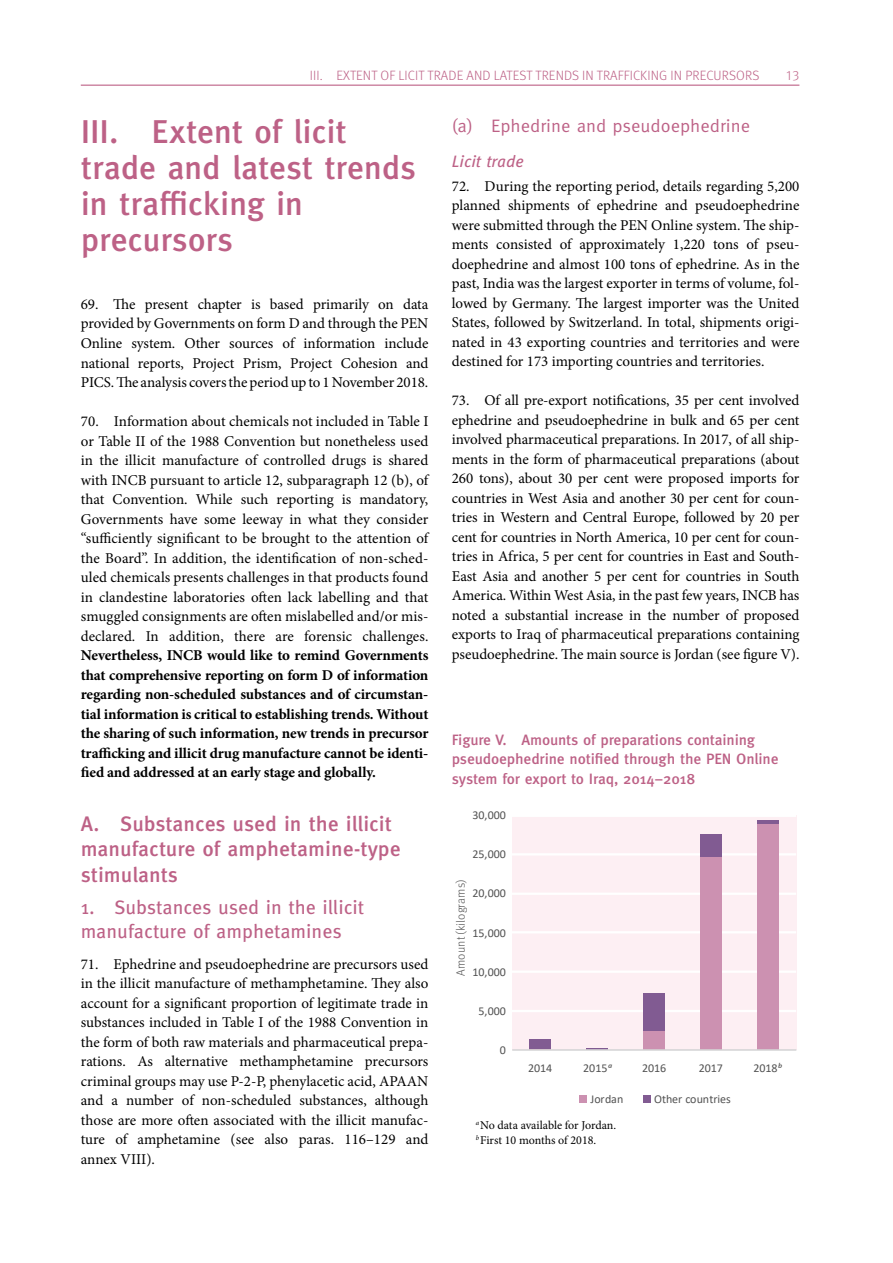
<style>
.page{position:relative;width:893px;height:1263px;background:#fff}
.page>*{position:absolute;margin:0;border:0;box-sizing:border-box;transform-origin:0 0}
.t1{font:500 33px/36px "Meta OT";letter-spacing:-.01em;color:#bd6186}
.t2{font:500 21px/25.5px "Meta OT";color:#bd6186}
.t3{font:19.5px/24px "Meta OT";color:#bd6186}
.t4{font:18px "Meta OT Norm";color:#bd6186}
.t5{font:italic 16.5px "Meta OT";color:#bd6186}
.t6{font:15px/19.5px "Minion Pro";letter-spacing:-.005em;color:#000;text-align:justify}
.t7{font:700 15px/19.5px "Minion Pro";letter-spacing:-.01em;color:#000;text-align:justify}
.t8{font:500 15px/19.5px "Meta OT";letter-spacing:-.01em;color:#bd6186}
.t9{font:300 13.5px "Meta OT";letter-spacing:.01em;color:#bd6186}
.t10{font:12px "Calibri";letter-spacing:-.005em;color:#525252}
.t11{font:12px/15px "Minion Pro";letter-spacing:-.005em;color:#000}
.t12{font:300 12px "Meta OT";letter-spacing:.02em;color:#525252}
.s1{font-style:italic}
</style>
<div class="page">
<hr style="left:81px;top:85px;width:718px;height:1px;background:#bd6186">
<div style="left:512px;top:815px;width:284px;height:235px;background:#fdeff3"></div>
<hr style="left:512px;top:815px;width:284px;height:2px;background:#fff">
<hr style="left:512px;top:853px;width:284px;height:2px;background:#fff">
<hr style="left:512px;top:892px;width:284px;height:3px;background:#fff">
<hr style="left:512px;top:931px;width:284px;height:2px;background:#fff">
<hr style="left:512px;top:970px;width:284px;height:3px;background:#fff">
<hr style="left:512px;top:1010px;width:284px;height:2px;background:#fff">
<hr style="left:530px;top:1048px;width:21px;height:2px;background:#cc91b1">
<div style="left:644px;top:1031px;width:21px;height:19px;background:#cc91b1"></div>
<div style="left:700px;top:857px;width:22px;height:193px;background:#cc91b1"></div>
<div style="left:757px;top:824px;width:21px;height:226px;background:#cc91b1"></div>
<div style="left:530px;top:1039px;width:21px;height:9px;background:#815b92"></div>
<hr style="left:586px;top:1048px;width:22px;height:2px;background:#815b92">
<div style="left:644px;top:994px;width:21px;height:37px;background:#815b92"></div>
<div style="left:700px;top:835px;width:22px;height:22px;background:#815b92"></div>
<hr style="left:757px;top:820px;width:21px;height:4px;background:#815b92">
<hr style="left:512px;top:1049px;width:284px;height:2px;background:#d4d4d5">
<div style="left:579px;top:1095px;width:8px;height:7px;background:#cc91b1"></div>
<div style="left:643px;top:1095px;width:8px;height:7px;background:#815b92"></div>
<p class="t9" style="left:310px;top:68px;width:48px">III. EXTENT</p>
<p class="t9" style="left:381px;top:68px;width:30px">OF LICIT</p>
<p class="t9" style="left:427px;top:68px;width:81px">TRADEAN D LATEST</p>
<p class="t9" style="left:535px;top:68px;width:8px">TREN</p>
<p class="t9" style="left:564px;top:68px;width:40px">DSIN TRAFFIC</p>
<p class="t9" style="left:640px;top:68px;width:14px">KING</p>
<p class="t9" style="left:670px;top:68px;width:24px">IN PRECURSORS</p>
<p class="t9" style="left:786px;top:68px;width:15px">13</p>
<h1 class="t1" style="left:81px;top:114px;width:337px">III. Extent of licit trade and latest trends in trafficking in precursors</h1>
<p class="t4" style="left:452px;top:115px;width:300px">(a) Ephedrine and pseudoephedrine</p>
<p class="t5" style="left:452px;top:151px;width:74px">Licit trade</p>
<p class="t6" style="left:452px;top:176px;width:349px">72. During the reporting period, details regarding 5,200 planned shipments of ephedrine and pseudoephedrine were submitted through the PEN Online system. The ship&shy;ments consisted of approximately 1,220 tons of pseu&shy;doephedrine and almost 100 tons of ephedrine. As in the past, India was the largest exporter in terms of volume, fol&shy;lowed by Germany. The largest importer was the United States, followed by Switzerland. In total, shipments origi&shy;nated in 43 exporting countries and territories and were destined for 173 importing countries and territories.</p>
<p class="t6" style="left:452px;top:391px;width:349px">73. Of all pre-export notifications, 35 per cent involved ephedrine and pseudoephedrine in bulk and 65 per cent involved pharmaceutical preparations. In 2017, of all ship&shy;ments in the form of pharmaceutical preparations (about 260 tons), about 30 per cent were proposed imports for countries in West Asia and another 30 per cent for coun&shy;tries in Western and Central Europe, followed by 20 per cent for countries in North America, 10 per cent for coun&shy;tries in Africa, 5 per cent for countries in East and South-East Asia and another 5 per cent for countries in South America. Within West Asia, in the past few years, INCB has noted a substantial increase in the number of proposed exports to Iraq of pharmaceutical preparations containing pseudoephedrine. The main source is Jordan (see figure V).</p>
<p class="t6" style="left:81px;top:294px;width:349px">69. The present chapter is based primarily on data provided by Governments on form D and through the PEN Online system. Other sources of information include national reports, Project Prism, Project Cohesion and PICS. The analysis covers the period up to 1 November 2018.</p>
<p class="t6" style="left:81px;top:411px;width:349px">70. Information about chemicals not included in Table I or Table II of the 1988 Convention but nonetheless used in the illicit manufacture of controlled drugs is shared with INCB pursuant to article 12, subparagraph 12 (b), of that Convention. While such reporting is mandatory, Governments have some leeway in what they consider “sufficiently significant to be brought to the attention of the Board”. In addition, the identification of non-sched&shy;uled chemicals presents challenges in that products found in clandestine laboratories often lack labelling and that smuggled consignments are often mislabelled and/or mis&shy;declared. In addition, there are forensic challenges.</p>
<p class="t7" style="left:81px;top:645px;width:349px">Nevertheless, INCB would like to remind Governments that comprehensive reporting on form D of information regarding non-scheduled substances and of circumstan&shy;tial information is critical to establishing trends. Without the sharing of such information, new trends in precursor trafficking and illicit drug manufacture cannot be identi&shy;fied and addressed at an early stage and globally.</p>
<h2 class="t2" style="left:81px;top:811px;width:321px">A. Substances used in the illicit manufacture of amphetamine-type stimulants</h2>
<h3 class="t3" style="left:81px;top:895px;width:285px">1. Substances used in the illicit manufacture of amphetamines</h3>
<p class="t6" style="left:81px;top:954px;width:349px">71. Ephedrine and pseudoephedrine are precursors used in the illicit manufacture of methamphetamine. They also account for a significant proportion of legitimate trade in substances included in Table I of the 1988 Convention in the form of both raw materials and pharmaceutical prepa&shy;rations. As alternative methamphetamine precursors criminal groups may use P-2-P, phenylacetic acid, APAAN and a number of non-scheduled substances, although those are more often associated with the illicit manufac&shy;ture of amphetamine (see also paras. 116–129 and annex VIII).</p>
<p class="t8" style="left:452px;top:730px;width:328px">Figure V. Amounts of preparations containing pseudoephedrine notified through the PEN Online system for export to Iraq, 2014–2018</p>
<p class="t10" style="left:472px;top:807px;width:35px">30,000</p>
<p class="t10" style="left:472px;top:846px;width:35px">25,000</p>
<p class="t12" style="left:454px;top:976px;width:98px;rotate:-90deg">AMOUNT (KILOGRAMS)</p>
<p class="t10" style="left:472px;top:885px;width:35px">20,000</p>
<p class="t10" style="left:472px;top:924px;width:35px">15,000</p>
<p class="t10" style="left:472px;top:963px;width:35px">10,000</p>
<p class="t10" style="left:478px;top:1002px;width:29px">5,000</p>
<p class="t10" style="left:500px;top:1041px;width:8px">0</p>
<p class="t10" style="left:528px;top:1059px;width:26px">2014</p>
<p class="t10" style="left:583px;top:1059px;width:30px">2015<span class="s1">a</span></p>
<p class="t10" style="left:642px;top:1059px;width:26px">2016</p>
<p class="t10" style="left:699px;top:1059px;width:26px">2017</p>
<p class="t10" style="left:754px;top:1059px;width:30px">2018<span class="s1">b</span></p>
<p class="t10" style="left:590px;top:1090px;width:34px">Jordan</p>
<p class="t10" style="left:654px;top:1090px;width:78px">Other countries</p>
<p class="t11" style="left:476px;top:1117px;width:142px"><sup>a</sup>No data available for Jordan. <sup>b</sup>First 10 months of 2018.</p>
</div>
